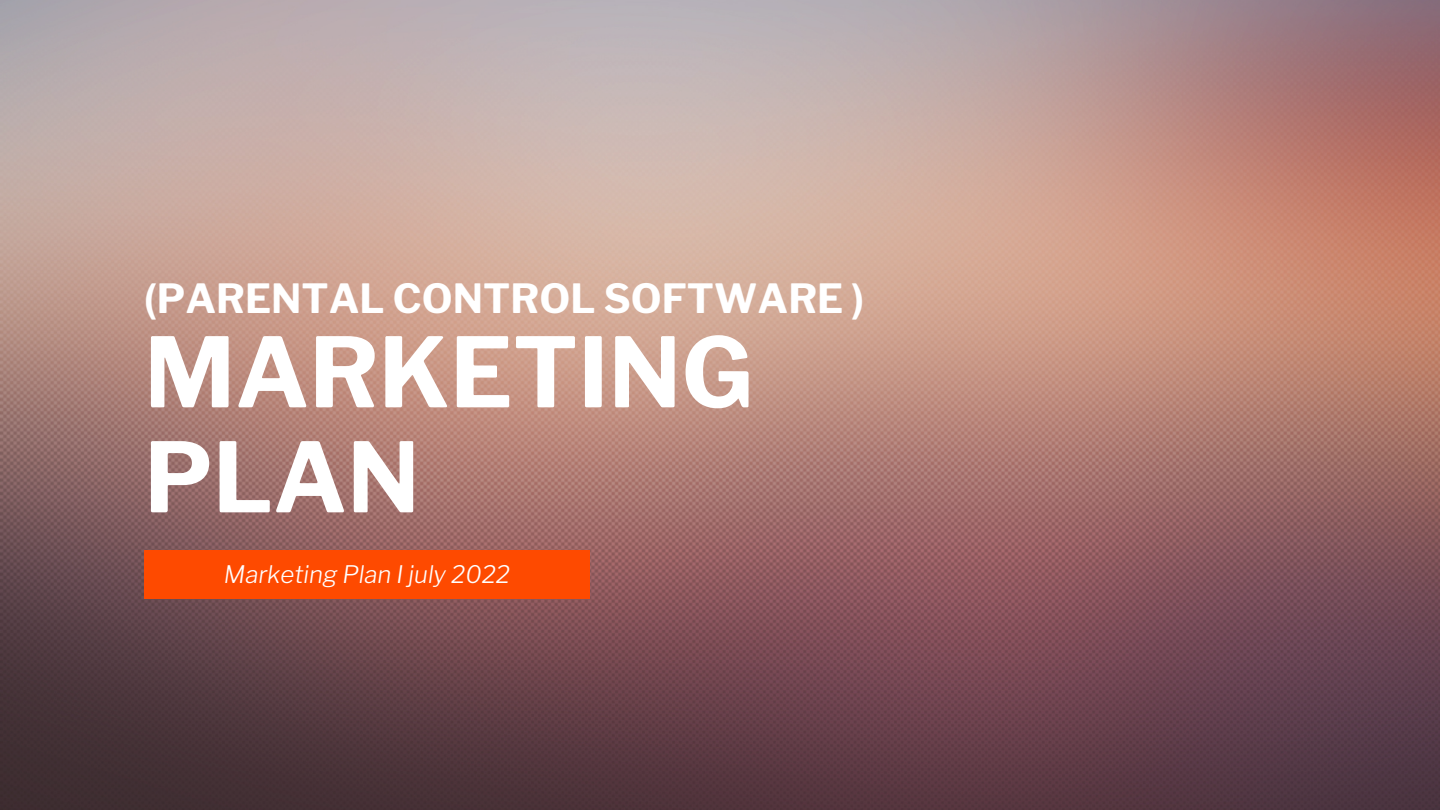
<style>
.page{position:relative;width:1440px;height:810px;background:#fff}
.page>*{position:absolute;margin:0;border:0;box-sizing:border-box;transform-origin:0 0}
.t1{font:700 96px/105px "Libre Franklin";color:#fff}
.t2{font:700 40px "Libre Franklin";color:#fff}
.t3{font:italic 300 24px "Libre Franklin";color:#fff}
</style>
<div class="page">
<img style="left:0;top:0;width:1440px;height:810px">
<div style="left:144px;top:550px;width:446px;height:49px;background:#fe4a00"></div>
<p class="t2" style="left:144px;top:274px;width:722px">(PARENTAL CONTROL SOFTWARE )</p>
<h1 class="t1" style="left:144px;top:320px;width:611px">MARKETING<br>PLAN</h1>
<p class="t3" style="left:224px;top:560px;width:288px">Marketing Plan I july 2022</p>
</div>
